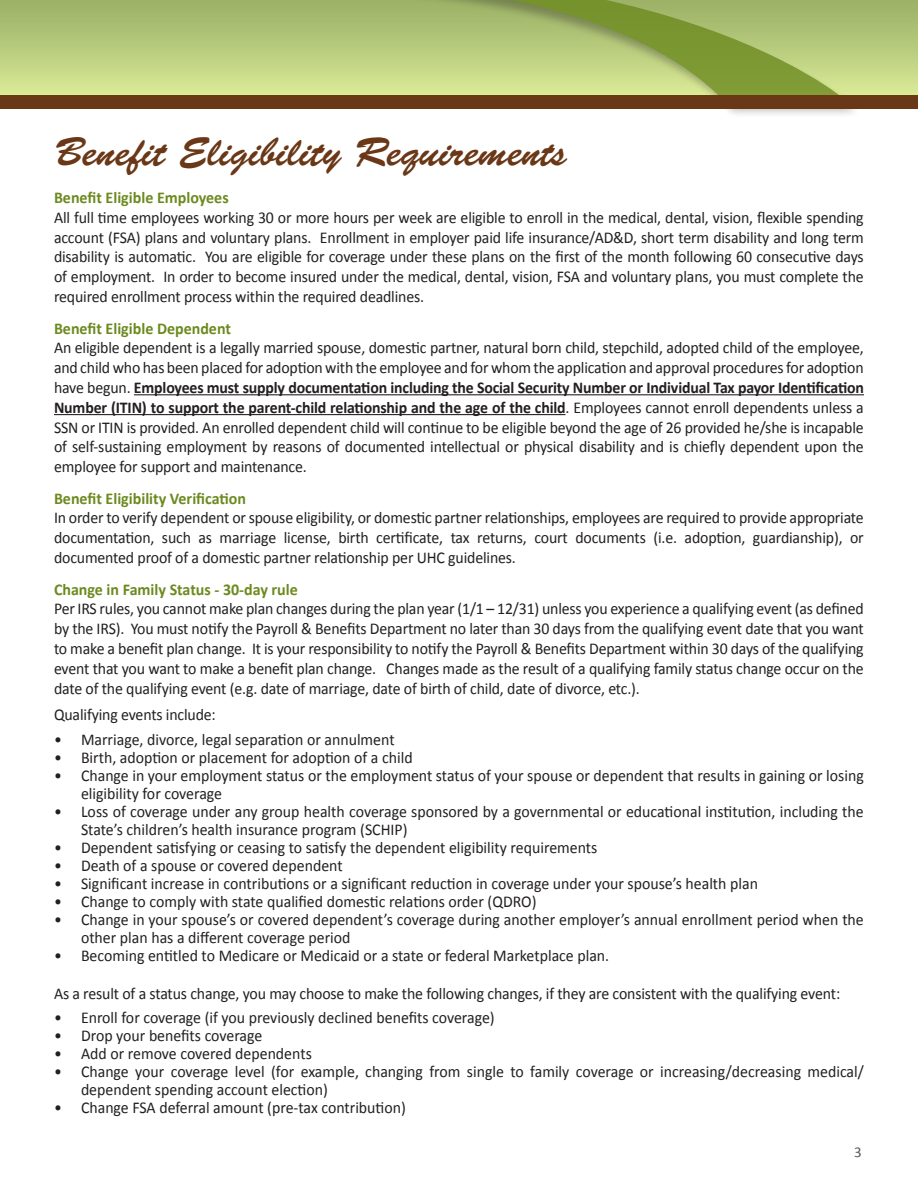
<style>
.page{position:relative;width:918px;height:1188px;background:#fff}
.page>*{position:absolute;margin:0;border:0;box-sizing:border-box;transform-origin:0 0}
.page_title{font:40.5px "Brush Script Std";color:#6a3817}
.body_text{font:16.5px/19.8px "Calibri";color:#231f20;text-align:justify;scale:.96 1}
.sub_head_green{font:700 16.5px "Calibri";color:#6c8a1f}
.page_number{font:15px "Calibri";color:#57585a}
.s1{font-weight:700}
</style>
<div class="page">
<div style="left:0;top:0;width:918px;height:96px;background:linear-gradient(to bottom,#99af64,#d8e996)"></div>
<div style="left:181px;top:0;width:681px;height:118px;background:#231f20;opacity:.39"></div>
<svg style="left:175px;top:0;width:670px;height:95px;background:#adc270"></svg>
<div style="left:0;top:95px;width:918px;height:13px;background:#6a3817"></div>
<hr style="left:134px;top:394px;width:730px;height:1px;background:#231f20">
<hr style="left:54px;top:414px;width:511px;height:1px;background:#231f20">
<p class="page_title" style="left:54px;top:129px;width:515px">Benefit Eligibility Requirements</p>
<p class="sub_head_green" style="left:54px;top:187px;width:176px">Benefit Eligible Employees</p>
<p class="body_text" style="left:54px;top:208px;width:845px">All full time employees working 30 or more hours per week are eligible to enroll in the medical, dental, vision, flexible spending account (FSA) plans and voluntary plans. Enrollment in employer paid life insurance/AD&amp;D, short term disability and long term disability is automatic. You are eligible for coverage under these plans on the first of the month following 60 consecutive days of employment. In order to become insured under the medical, dental, vision, FSA and voluntary plans, you must complete the required enrollment process within the required deadlines.</p>
<p class="sub_head_green" style="left:54px;top:318px;width:179px">Benefit Eligible Dependent</p>
<p class="body_text" style="left:54px;top:338px;width:845px">An eligible dependent is a legally married spouse, domestic partner, natural born child, stepchild, adopted child of the employee, and child who has been placed for adoption with the employee and for whom the application and approval procedures for adoption have begun. <span class="s1">Employees must supply documentation including the Social Security Number or Individual Tax payor Identification Number (ITIN) to support the parent-child relationship and the age of the child</span>. Employees cannot enroll dependents unless a SSN or ITIN is provided. An enrolled dependent child will continue to be eligible beyond the age of 26 provided he/she is incapable of self-sustaining employment by reasons of documented intellectual or physical disability and is chiefly dependent upon the employee for support and maintenance.</p>
<p class="sub_head_green" style="left:54px;top:488px;width:194px">Benefit Eligibility Verification</p>
<p class="body_text" style="left:54px;top:508px;width:845px">In order to verify dependent or spouse eligibility, or domestic partner relationships, employees are required to provide appropriate documentation, such as marriage license, birth certificate, tax returns, court documents (i.e. adoption, guardianship), or documented proof of a domestic partner relationship per UHC guidelines.</p>
<p class="sub_head_green" style="left:54px;top:579px;width:245px">Change in Family Status - 30-day rule</p>
<p class="body_text" style="left:54px;top:599px;width:845px">Per IRS rules, you cannot make plan changes during the plan year (1/1 – 12/31) unless you experience a qualifying event (as defined by the IRS). You must notify the Payroll &amp; Benefits Department no later than 30 days from the qualifying event date that you want to make a benefit plan change. It is your responsibility to notify the Payroll &amp; Benefits Department within 30 days of the qualifying event that you want to make a benefit plan change. Changes made as the result of a qualifying family status change occur on the date of the qualifying event (e.g. date of marriage, date of birth of child, date of divorce, etc.).</p>
<p class="body_text" style="left:54px;top:705px;width:170px">Qualifying events include:</p>
<p class="body_text" style="left:54px;top:730px;width:356px">• Marriage, divorce, legal separation or annulment</p>
<p class="body_text" style="left:54px;top:748px;width:375px">• Birth, adoption or placement for adoption of a child</p>
<p class="body_text" style="left:81px;top:766px;width:817px;line-height:18px;text-indent:-27px">• Change in your employment status or the employment status of your spouse or dependent that results in gaining or losing eligibility for coverage</p>
<p class="body_text" style="left:81px;top:802px;width:817px;line-height:18px;text-indent:-27px">• Loss of coverage under any group health coverage sponsored by a governmental or educational institution, including the<br>State’s children’s health insurance program (SCHIP)</p>
<p class="body_text" style="left:54px;top:838px;width:568px">• Dependent satisfying or ceasing to satisfy the dependent eligibility requirements</p>
<p class="body_text" style="left:54px;top:856px;width:302px">• Death of a spouse or covered dependent</p>
<p class="body_text" style="left:54px;top:874px;width:735px">• Significant increase in contributions or a significant reduction in coverage under your spouse’s health plan</p>
<p class="body_text" style="left:54px;top:892px;width:504px">• Change to comply with state qualified domestic relations order (QDRO)</p>
<p class="body_text" style="left:81px;top:910px;width:817px;line-height:18px;text-indent:-27px">• Change in your spouse’s or covered dependent’s coverage during another employer’s annual enrollment period when the other plan has a different coverage period</p>
<p class="body_text" style="left:54px;top:946px;width:580px">• Becoming entitled to Medicare or Medicaid or a state or federal Marketplace plan.</p>
<p class="body_text" style="left:54px;top:983px;width:821px">As a result of a status change, you may choose to make the following changes, if they are consistent with the qualifying event:</p>
<p class="body_text" style="left:54px;top:1008px;width:461px">• Enroll for coverage (if you previously declined benefits coverage)</p>
<p class="body_text" style="left:54px;top:1026px;width:219px">• Drop your benefits coverage</p>
<p class="body_text" style="left:54px;top:1044px;width:270px">• Add or remove covered dependents</p>
<p class="body_text" style="left:81px;top:1063px;width:817px;line-height:18px;text-indent:-27px">• Change your coverage level (for example, changing from single to family coverage or increasing/decreasing medical/ dependent spending account election)</p>
<p class="body_text" style="left:54px;top:1098px;width:368px">• Change FSA deferral amount (pre-tax contribution)</p>
<p class="page_number" style="left:854px;top:1143px;width:9px">3</p>
</div>
